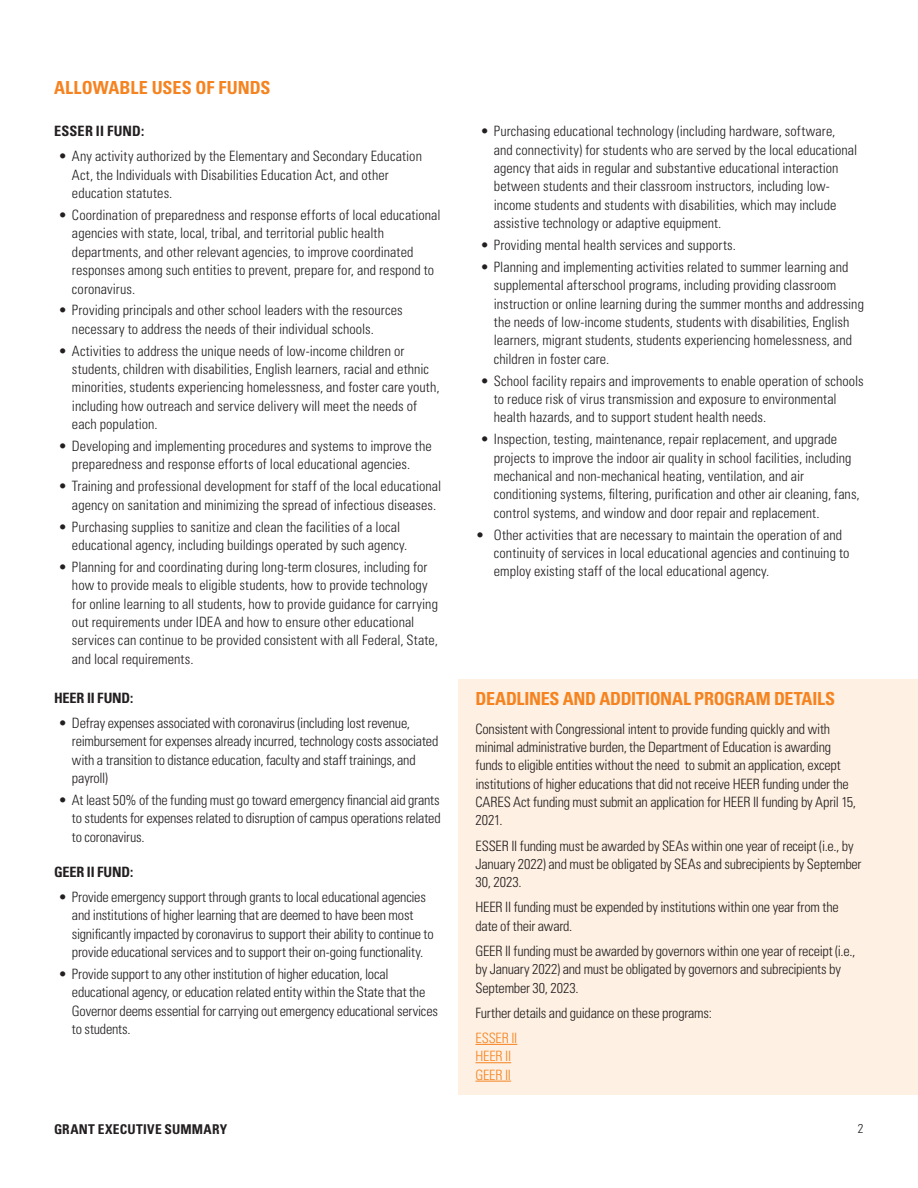
<style>
.page{position:relative;width:918px;height:1188px;background:#fff}
.page>*{position:absolute;margin:0;border:0;box-sizing:border-box;transform-origin:0 0}
.t1{font:700 condensed 18px "Univers LT Std";letter-spacing:-.005em;color:#f58320}
.t2{font:300 condensed 14.25px/18.3px "Univers LT Std";color:#231f20}
.t3{font:700 condensed 14.25px "Univers LT Std";letter-spacing:-.005em;color:#231f20}
.t4{font:300 condensed 14.25px/18.3px "Univers LT Std";letter-spacing:-.01em;color:#f58320}
.t5{font:700 condensed 14.25px "Univers LT Std";letter-spacing:.015em;color:#231f20}
.t6{font:700 condensed 13.5px "Univers LT Std";letter-spacing:.025em;color:#231f20}
.t7{font:300 condensed 12.75px "Univers LT Std";color:#231f20}
.s1{font-weight:300;font-size:12.75px;color:#fff}
</style>
<div class="page">
<div style="left:459px;top:679px;width:459px;height:416px;background:#fef0e2"></div>
<hr style="left:476px;top:1044px;width:41px;height:1px;background:#f58320">
<hr style="left:476px;top:1062px;width:35px;height:1px;background:#f58320">
<hr style="left:476px;top:1081px;width:35px;height:1px;background:#f58320">
<p class="t1" style="left:54px;top:77px;width:218px">ALLOWABLE USES OF FUNDS</p>
<p class="t5" style="left:54px;top:123px;width:92px">ESSER II FUND:</p>
<p class="t2" style="left:72px;top:147px;width:352px;text-indent:-13px">• Any activity authorized by the Elementary and Secondary Education<br>Act, the Individuals with Disabilities Education Act, and other education statutes.</p>
<p class="t2" style="left:72px;top:206px;width:370px;text-indent:-13px">• Coordination of preparedness and response efforts of local educational agencies with state, local, tribal, and territorial public health departments, and other relevant agencies, to improve coordinated responses among such entities to prevent, prepare for, and respond to coronavirus.</p>
<p class="t2" style="left:72px;top:301px;width:332px;text-indent:-13px">• Providing principals and other school leaders with the resources necessary to address the needs of their individual schools.</p>
<p class="t2" style="left:72px;top:342px;width:369px;text-indent:-13px">• Activities to address the unique needs of low-income children or students, children with disabilities, English learners, racial and ethnic minorities, students experiencing homelessness, and foster care youth, including how outreach and service delivery will meet the needs of each population.</p>
<p class="t2" style="left:59px;top:437px;width:375px;text-align:center">• Developing and implementing procedures and systems to improve the preparedness and response efforts of local educational agencies.</p>
<p class="t2" style="left:72px;top:477px;width:371px;text-indent:-13px">• Training and professional development for staff of the local educational agency on sanitation and minimizing the spread of infectious diseases.</p>
<p class="t2" style="left:72px;top:517px;width:337px;text-indent:-13px">• Purchasing supplies to sanitize and clean the facilities of a local educational agency, including buildings operated by such agency.</p>
<p class="t2" style="left:72px;top:558px;width:368px;text-indent:-13px">• Planning for and coordinating during long-term closures, including for how to provide meals to eligible students, how to provide technology for online learning to all students, how to provide guidance for carrying out requirements under IDEA and how to ensure other educational services can continue to be provided consistent with all Federal, State, and local requirements.</p>
<p class="t2" style="left:494px;top:122px;width:365px;text-indent:-13px">• Purchasing educational technology (including hardware, software, and connectivity) for students who are served by the local educational agency that aids in regular and substantive educational interaction between students and their classroom instructors, including low&shy;income students and students with disabilities, which may include assistive technology or adaptive equipment.</p>
<p class="t2" style="left:480px;top:236px;width:257px">• Providing mental health services and supports.</p>
<p class="t2" style="left:494px;top:258px;width:372px;text-indent:-13px">• Planning and implementing activities related to summer learning and supplemental afterschool programs, including providing classroom instruction or online learning during the summer months and addressing the needs of low-income students, students with disabilities, English learners, migrant students, students experiencing homelessness, and children in foster care.</p>
<p class="t2" style="left:494px;top:371px;width:371px;text-indent:-13px">• School facility repairs and improvements to enable operation of schools to reduce risk of virus transmission and exposure to environmental health hazards, and to support student health needs.</p>
<p class="t2" style="left:494px;top:430px;width:367px;text-indent:-13px">• Inspection, testing, maintenance, repair replacement, and upgrade projects to improve the indoor air quality in school facilities, including mechanical and non-mechanical heating, ventilation, and air conditioning systems, filtering, purification and other air cleaning, fans, control systems, and window and door repair and replacement.</p>
<p class="t2" style="left:494px;top:525px;width:357px;text-indent:-18px">• Other activities that are necessary to maintain the operation of and continuity of services in local educational agencies and continuing to employ existing staff of the local educational agency.</p>
<p class="t3" style="left:54px;top:689px;width:81px">HEER II FUND:</p>
<p class="t2" style="left:72px;top:714px;width:368px;text-indent:-13px">• Defray expenses associated with coronavirus (including lost revenue, reimbursement for expenses already incurred, technology costs associated with a transition to distance education, faculty and staff trainings, and payroll)</p>
<p class="t2" style="left:72px;top:791px;width:370px;text-align:justify;text-indent:-13px">• At least 50% of the funding must go toward emergency financial aid grants to students for expenses related to disruption of campus operations related to coronavirus.</p>
<p class="t3" style="left:54px;top:863px;width:81px">GEER II FUND:</p>
<p class="t2" style="left:72px;top:888px;width:363px;text-indent:-13px">• Provide emergency support through grants to local educational agencies and institutions of higher learning that are deemed to have been most significantly impacted by coronavirus to support their ability to continue to provide educational services and to support their on-going functionality.</p>
<p class="t2" style="left:72px;top:965px;width:368px;text-indent:-13px">• Provide support to any other institution of higher education, local educational agency, or education related entity within the State that the Governor deems essential for carrying out emergency educational services to students.</p>
<p class="t1" style="left:476px;top:688px;width:361px">DEADLINES AND ADDITIONAL PROGRAM DETAILS</p>
<p class="t2" style="left:476px;top:719px;width:382px">Consistent with Congressional intent to provide funding quickly and with minimal administrative burden, the Department of Education is awarding funds to eligible entities without the need to submit an application, except institutions of higher educations that did not receive HEER funding under the CARES Act funding must submit an application for HEER II funding by April 15, 2021.</p>
<p class="t2" style="left:476px;top:836px;width:388px">ESSER II funding must be awarded by SEAs within one year of receipt (i.e., by<br>January 2022) and must be obligated by SEAs and subrecipients by September<br>30, 2023.</p>
<p class="t2" style="left:476px;top:898px;width:365px">HEER II funding must be expended by institutions within one year from the date of their award.</p>
<p class="t2" style="left:476px;top:942px;width:381px">GEER II funding must be awarded by governors within one year of receipt (i.e., by January 2022) and must be obligated by governors and subrecipients by<br>September 30, 2023.</p>
<p class="t2" style="left:476px;top:1004px;width:238px">Further details and guidance on these programs:</p>
<p class="t4" style="left:476px;top:1029px;width:43px">ESSER II<br>HEER II<br>GEER II</p>
<p class="t6" style="left:54px;top:1121px;width:180px">GRANT EXECUTIVE SUMMARY <span class="s1">|</span></p>
<p class="t7" style="left:858px;top:1121px;width:7px">2</p>
</div>
